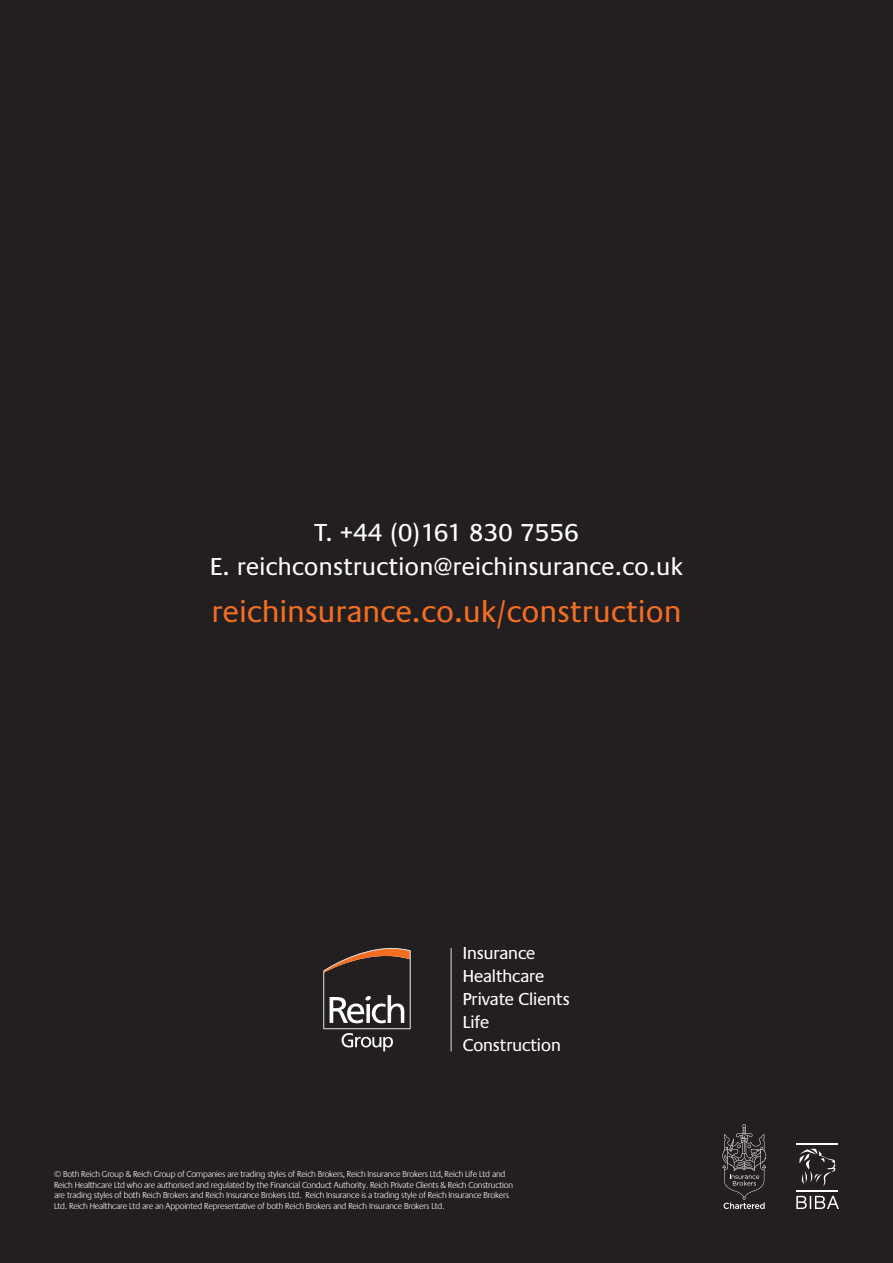
<style>
.page{position:relative;width:893px;height:1263px;background:#231f20}
.page>*{position:absolute;margin:0;border:0;box-sizing:border-box;transform-origin:0 0}
.t1{font:31.5px "Praxis";letter-spacing:.02em;color:#f36e21}
.t2{font:25.5px/34px "Praxis";letter-spacing:.02em;color:#fff;text-align:center}
.t3{font:18px/22.8px "Praxis";color:#fff}
.t4{font:300 9px/10.5px "Praxis";letter-spacing:-.02em;color:#fff}
</style>
<div class="page">
<hr style="left:796px;top:1143px;width:42px;height:1px;background:#fff">
<hr style="left:796px;top:1191px;width:42px;height:1px;background:#fff">
<svg style="left:796px;top:1196px;width:43px;height:13px"></svg>
<svg style="left:799px;top:1148px;width:36px;height:38px"></svg>
<svg style="left:722px;top:1124px;width:44px;height:85px"></svg>
<svg style="left:323px;top:948px;width:88px;height:103px"></svg>
<hr style="left:450px;top:948px;width:2px;height:103px;background:#9d9fa2">
<h2 class="t2" style="left:210px;top:516px;width:474px">T. +44 (0)161 830 7556<br>E. reichconstruction@reichinsurance.co.uk</h2>
<h1 class="t1" style="left:212px;top:595px;width:471px">reichinsurance.co.uk/construction</h1>
<h3 class="t3" style="left:463px;top:942px;width:108px">Insurance<br>Healthcare<br>Private Clients<br>Life<br>Construction</h3>
<p class="t4" style="left:54px;top:1169px;width:460px">© Both Reich Group &amp; Reich Group of Companies are trading styles of Reich Brokers, Reich Insurance Brokers Ltd, Reich Life Ltd and Reich Healthcare Ltd who are authorised and regulated by the Financial Conduct Authority. Reich Private Clients &amp; Reich Construction are trading styles of both Reich Brokers and Reich Insurance Brokers Ltd. Reich Insurance is a trading style of Reich Insurance Brokers Ltd. Reich Healthcare Ltd are an Appointed Representative of both Reich Brokers and Reich Insurance Brokers Ltd.</p>
</div>
